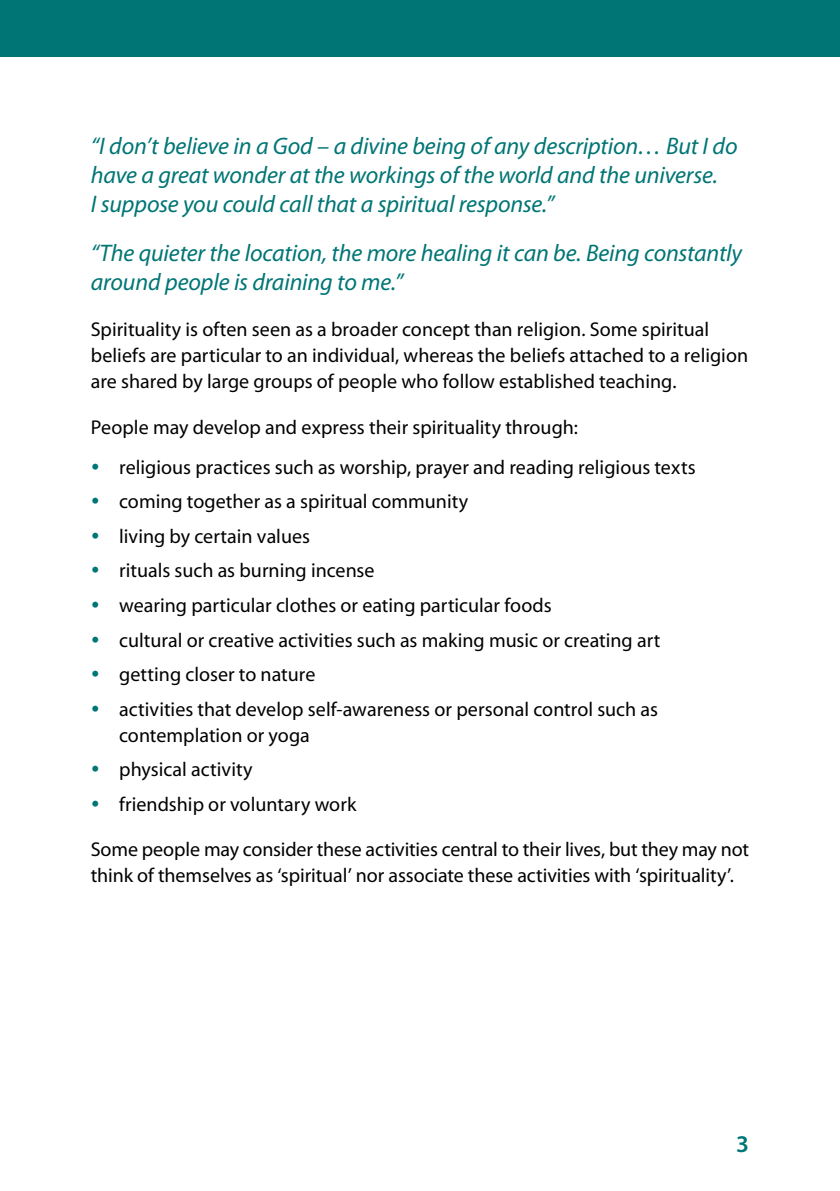
<style>
.page{position:relative;width:840px;height:1191px;background:#fff}
.page>*{position:absolute;margin:0;border:0;box-sizing:border-box;transform-origin:0 0}
.t1{font:italic 24px/29px "Myriad Pro";letter-spacing:-.005em;color:#007575}
.t2{font:20px/26px "Myriad Pro";color:#000}
.t3{font:20px/34.6px "Myriad";color:#000}
.t4{font:20px/34.6px "Wingdings";color:#007575;text-align:justify}
</style>
<div class="page">
<div style="left:0;top:0;width:839px;height:57px;background:#007575"></div>
<p class="t1" style="left:91px;top:131px;width:648px">“I don’t believe in a God – a divine being of any description… But I do have a great wonder at the workings of the world and the universe.<br>I suppose you could call that a spiritual response.”</p>
<p class="t1" style="left:91px;top:238px;width:652px">“The quieter the location, the more healing it can be. Being constantly around people is draining to me.”</p>
<p class="t2" style="left:91px;top:316px;width:658px">Spirituality is often seen as a broader concept than religion. Some spiritual beliefs are particular to an individual, whereas the beliefs attached to a religion are shared by large groups of people who follow established teaching.</p>
<p class="t2" style="left:91px;top:414px;width:488px">People may develop and express their spirituality through:</p>
<p class="t3" style="left:119px;top:451px;width:577px">religious practices such as worship, prayer and reading religious texts coming together as a spiritual community<br>living by certain values<br>rituals such as burning incense<br>wearing particular clothes or eating particular foods<br>cultural or creative activities such as making music or creating art getting closer to nature<br>activities that develop self-awareness or personal control such as</p>
<p class="t3" style="left:119px;top:718px;width:238px">contemplation or yoga physical activity<br>friendship or voluntary work</p>
<p class="t2" style="left:91px;top:836px;width:659px">Some people may consider these activities central to their lives, but they may not think of themselves as ‘spiritual’ nor associate these activities with ‘spirituality’.</p>
<p class="t4" style="left:91px;top:450px;width:11px">• • • • • • • •</p>
</div>
